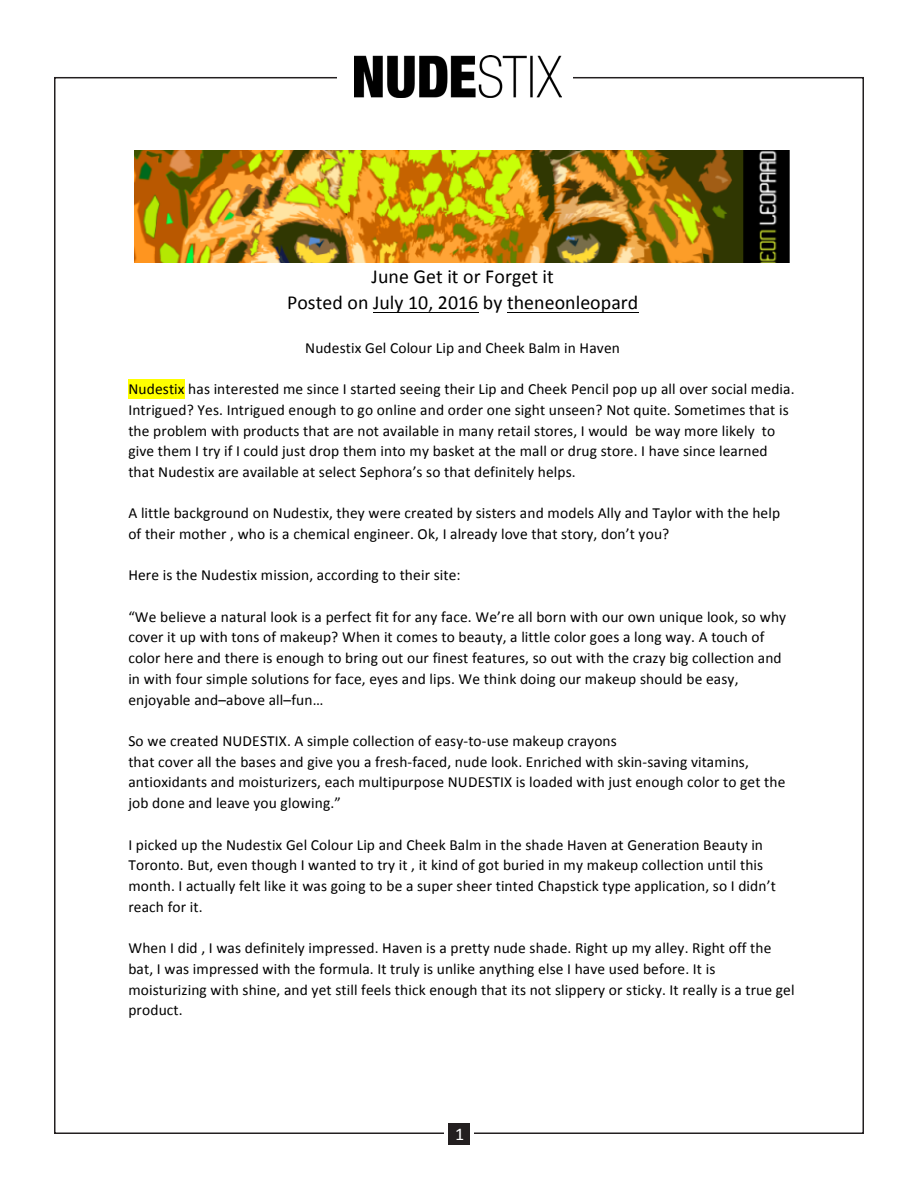
<style>
.page{position:relative;width:918px;height:1188px;background:#fff}
.page>*{position:absolute;margin:0;border:0;box-sizing:border-box;transform-origin:0 0}
.t1{font:19.95px/26.4px "Calibri";letter-spacing:.005em;color:#000;text-align:center}
.t2{font:18px "Calibri";color:#fff}
.t3{font:15.45px/20.7px "Calibri";letter-spacing:.01em;color:#000}
</style>
<div class="page">
<img style="left:354px;top:56px;width:208px;height:42px">
<div style="left:448px;top:1123px;width:22px;height:22px;background:#231f20"></div>
<hr style="left:373px;top:312px;width:105px;height:1px;background:#000">
<hr style="left:507px;top:312px;width:131px;height:1px;background:#000">
<div style="left:128px;top:379px;width:57px;height:19px;background:#ff0"></div>
<img style="left:135px;top:151px;width:655px;height:112px">
<p class="t1" style="left:287px;top:263px;width:353px">June Get it or Forget it<br>Posted on July 10, 2016 by theneonleopard</p>
<p class="t3" style="left:305px;top:337px;width:316px">Nudestix Gel Colour Lip and Cheek Balm in Haven</p>
<p class="t3" style="left:128px;top:379px;width:668px">Nudestix has interested me since I started seeing their Lip and Cheek Pencil pop up all over social media.<br>Intrigued? Yes. Intrigued enough to go online and order one sight unseen? Not quite. Sometimes that is the problem with products that are not available in many retail stores, I would be way more likely to give them I try if I could just drop them into my basket at the mall or drug store. I have since learned that Nudestix are available at select Sephora’s so that definitely helps.</p>
<p class="t3" style="left:128px;top:503px;width:653px">A little background on Nudestix, they were created by sisters and models Ally and Taylor with the help of their mother , who is a chemical engineer. Ok, I already love that story, don’t you?</p>
<p class="t3" style="left:128px;top:565px;width:334px">Here is the Nudestix mission, according to their site:</p>
<p class="t3" style="left:128px;top:606px;width:659px">“We believe a natural look is a perfect fit for any face. We’re all born with our own unique look, so why cover it up with tons of makeup? When it comes to beauty, a little color goes a long way. A touch of color here and there is enough to bring out our finest features, so out with the crazy big collection and in with four simple solutions for face, eyes and lips. We think doing our makeup should be easy, enjoyable and–above all–fun…</p>
<p class="t3" style="left:128px;top:731px;width:659px">So we created NUDESTIX. A simple collection of easy-to-use makeup crayons<br>that cover all the bases and give you a fresh-faced, nude look. Enriched with skin-saving vitamins, antioxidants and moisturizers, each multipurpose NUDESTIX is loaded with just enough color to get the job done and leave you glowing.”</p>
<p class="t3" style="left:128px;top:834px;width:649px">I picked up the Nudestix Gel Colour Lip and Cheek Balm in the shade Haven at Generation Beauty in Toronto. But, even though I wanted to try it , it kind of got buried in my makeup collection until this month. I actually felt like it was going to be a super sheer tinted Chapstick type application, so I didn’t reach for it.</p>
<p class="t3" style="left:128px;top:938px;width:668px">When I did , I was definitely impressed. Haven is a pretty nude shade. Right up my alley. Right off the bat, I was impressed with the formula. It truly is unlike anything else I have used before. It is moisturizing with shine, and yet still feels thick enough that its not slippery or sticky. It really is a true gel product.</p>
<p class="t2" style="left:455px;top:1123px;width:11px">1</p>
</div>
